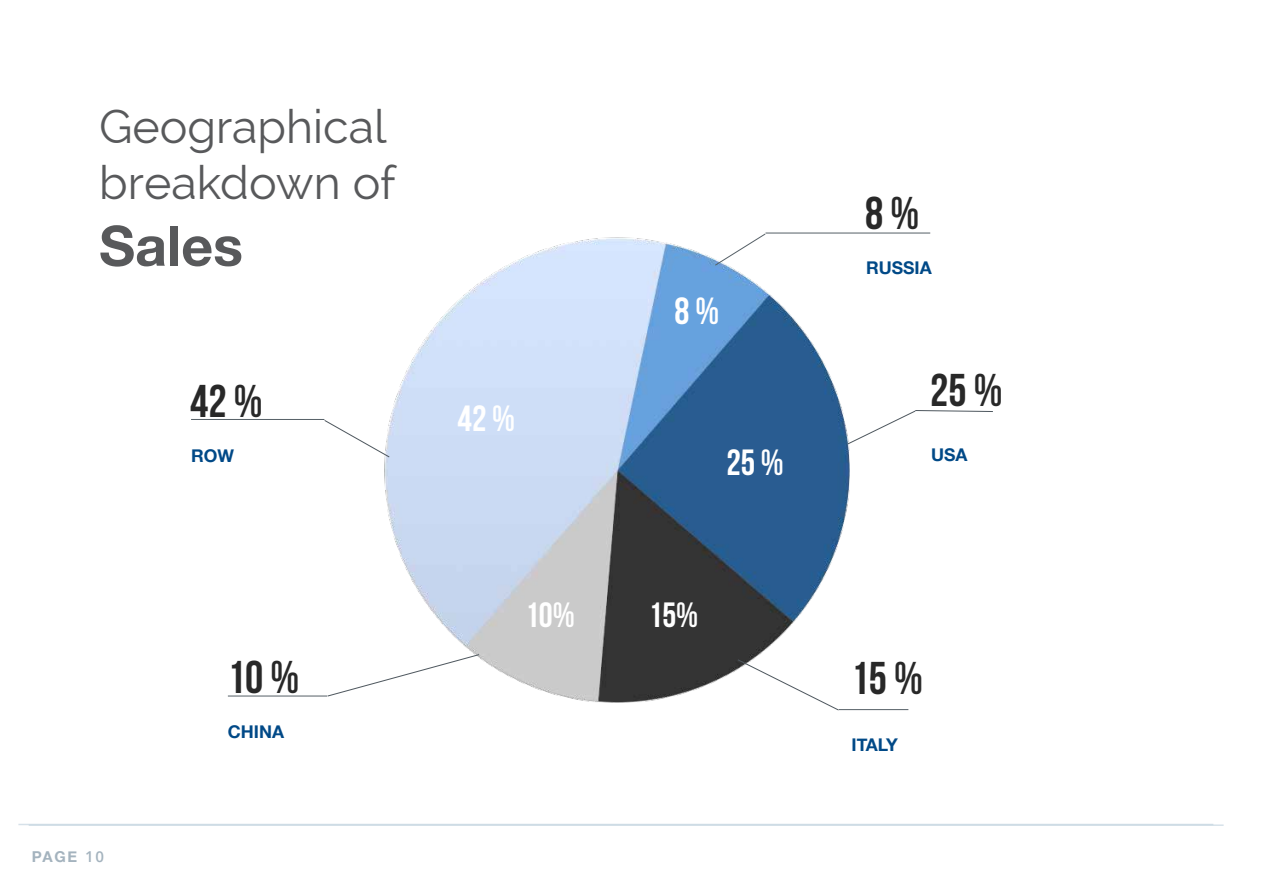
<style>
.page{position:relative;width:1263px;height:893px;background:#fff}
.page>*{position:absolute;margin:0;border:0;box-sizing:border-box;transform-origin:0 0}
.t1{font:700 55.5px "Helvetica Neue";color:#58595b}
.t2{font:46.5px/55.8px "Raleway";color:#58595b}
.t3{font:700 45.9px "Bebas Neue";color:#282828}
.t4{font:700 37.8px "Bebas Neue";color:#fff}
.t5{font:700 36.45px "Bebas Neue";color:#fff}
.t6{font:700 35.1px "Bebas Neue";color:#fff}
.t7{font:700 17.55px "Helvetica Neue";color:#004987}
.t8{font:700 15px "Helvetica Neue";color:#a4b3be}
.s1{font-family:"Open Sans";font-weight:600}
</style>
<div class="page">
<img style="left:384px;top:232px;width:511px;height:471px">
<hr style="left:29px;top:824px;width:1194px;height:2px;background:#c2d3df">
<hr style="left:18px;top:824px;width:1195px;height:1px;background:#c2d3df">
<hr style="left:839px;top:709px;width:69px;height:1px;background:#576168">
<svg style="left:736px;top:658px;width:104px;height:53px"></svg>
<svg style="left:846px;top:409px;width:147px;height:36px"></svg>
<hr style="left:228px;top:695px;width:99px;height:1px;background:#576168">
<svg style="left:326px;top:653px;width:154px;height:44px"></svg>
<hr style="left:191px;top:419px;width:133px;height:1px;background:#576168">
<hr style="left:765px;top:233px;width:165px;height:1px;background:#576168">
<svg style="left:714px;top:233px;width:53px;height:34px"></svg>
<svg style="left:324px;top:419px;width:67px;height:39px"></svg>
<p class="t2" style="left:99px;top:99px;width:299px">Geographical breakdown of</p>
<p class="t1" style="left:99px;top:202px;width:145px">Sales</p>
<p class="t3" style="left:190px;top:376px;width:74px">42 %</p>
<p class="t7" style="left:191px;top:442px;width:44px">ROW</p>
<p class="t3" style="left:227px;top:652px;width:74px">10 %</p>
<p class="t8" style="left:32px;top:845px;width:74px">PAGE <span class="s1">10</span></p>
<p class="t7" style="left:228px;top:718px;width:58px">CHINA</p>
<p class="t5" style="left:458px;top:399px;width:59px">42 %</p>
<p class="t6" style="left:525px;top:596px;width:51px">10%</p>
<p class="t4" style="left:674px;top:290px;width:46px">8 %</p>
<p class="t5" style="left:726px;top:443px;width:59px">25 %</p>
<p class="t6" style="left:648px;top:596px;width:51px">15%</p>
<p class="t3" style="left:865px;top:188px;width:56px">8 %</p>
<p class="t7" style="left:866px;top:254px;width:67px">RUSSIA</p>
<p class="t3" style="left:930px;top:365px;width:74px">25 %</p>
<p class="t7" style="left:931px;top:441px;width:38px">USA</p>
<p class="t3" style="left:851px;top:653px;width:74px">15 %</p>
<p class="t7" style="left:851px;top:731px;width:48px">ITALY</p>
</div>
